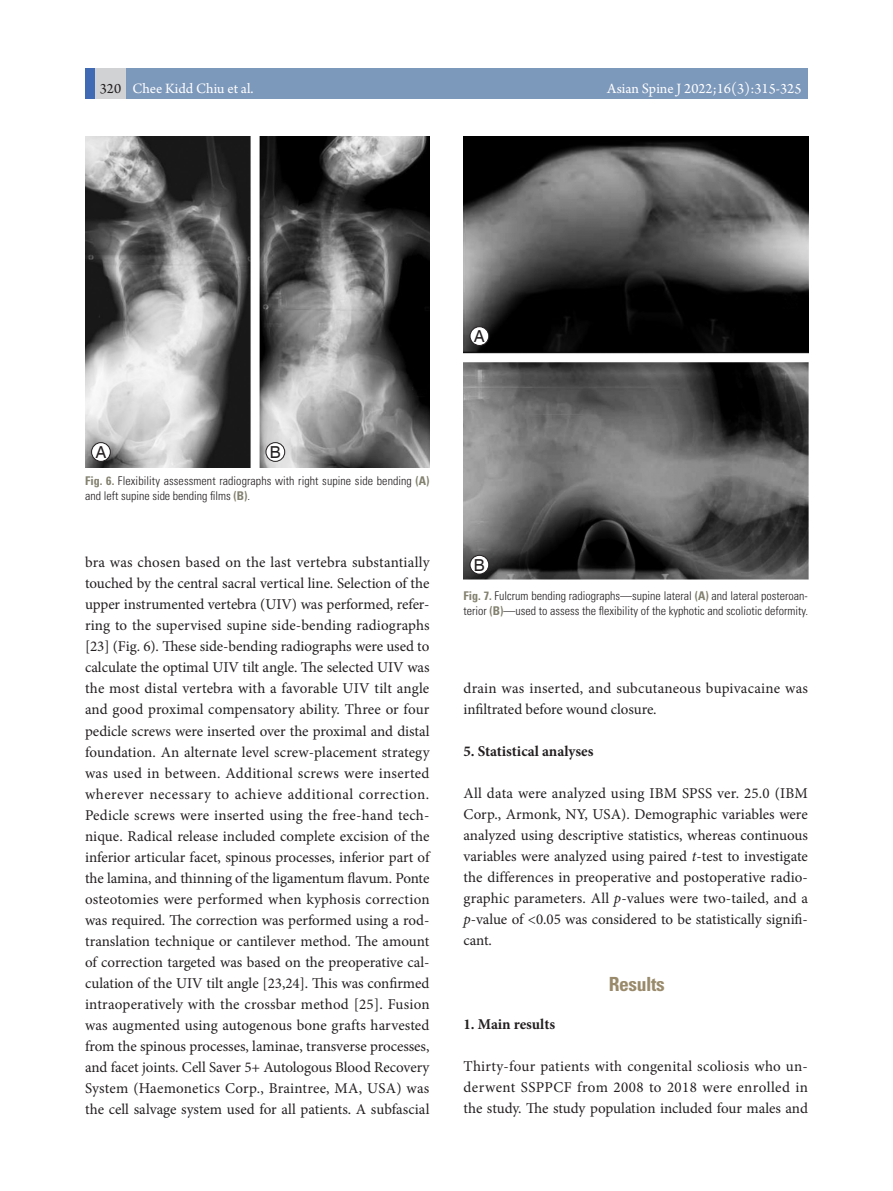
<style>
.page{position:relative;width:893px;height:1191px;background:#fff}
.page>*{position:absolute;margin:0;border:0;box-sizing:border-box;transform-origin:0 0}
.본문_대제목{font:700 condensed 19.5px "Univers LT Std";letter-spacing:-.02em;color:#998a6b}
.t1{font:16.5px "Helvetica";color:#231f20}
.본문_내용_첫문단{font:15px/21px "Minion Pro";color:#231f20;text-align:justify}
.t2{font:15px "Arno Pro";color:#fff}
.본문_중제목{font:700 15px "Minion Pro";letter-spacing:-.005em;color:#231f20}
.표_그림설명{font:300 condensed 12px/14.4px "Univers LT Std";color:#231f20}
.s1{color:#231f20}
.s2{font-weight:700;color:#82806e}
.s3{font-style:italic}
</style>
<div class="page">
<div style="left:85px;top:68px;width:58px;height:31px;background:#d1d2d4"></div>
<div style="left:126px;top:68px;width:682px;height:31px;background:#7c98bb"></div>
<div style="left:85px;top:68px;width:10px;height:31px;background:#406ab4"></div>
<img style="left:85px;top:136px;width:345px;height:331px">
<div style="left:92px;top:442px;width:18px;height:19px;background:#fff;border-radius:50%"></div>
<div style="left:91px;top:442px;width:20px;height:19px;border:1px solid #231f20;border-radius:50%"></div>
<div style="left:266px;top:442px;width:19px;height:19px;background:#fff;border-radius:50%"></div>
<div style="left:266px;top:442px;width:19px;height:19px;border:1px solid #231f20;border-radius:50%"></div>
<img style="left:463px;top:136px;width:345px;height:444px">
<div style="left:470px;top:327px;width:19px;height:18px;background:#fff;border-radius:50%"></div>
<div style="left:470px;top:326px;width:19px;height:20px;border:1px solid #231f20;border-radius:50%"></div>
<div style="left:470px;top:555px;width:19px;height:19px;background:#fff;border-radius:50%"></div>
<div style="left:470px;top:555px;width:19px;height:19px;border:1px solid #231f20;border-radius:50%"></div>
<p class="t2" style="left:100px;top:80px;width:155px"><span class="s1">320</span> Chee Kidd Chiu et al.</p>
<p class="t2" style="left:607px;top:80px;width:196px">Asian Spine J 2022;16(3):315-325</p>
<p class="t1" style="left:474px;top:326px;width:13px">A</p>
<p class="t1" style="left:95px;top:442px;width:13px">A</p>
<p class="t1" style="left:270px;top:442px;width:13px">B</p>
<p class="표_그림설명" style="left:85px;top:474px;width:346px"><span class="s2">Fig. 6.</span> Flexibility assessment radiographs with right supine side bending <span class="s2">(A) </span>and left supine side bending films <span class="s2">(B)</span>.</p>
<p class="본문_내용_첫문단" style="left:85px;top:552px;width:346px">bra was chosen based on the last vertebra substantially touched by the central sacral vertical line. Selection of the upper instrumented vertebra (UIV) was performed, refer&shy;ring to the supervised supine side-bending radiographs [23] (Fig. 6). These side-bending radiographs were used to calculate the optimal UIV tilt angle. The selected UIV was the most distal vertebra with a favorable UIV tilt angle and good proximal compensatory ability. Three or four pedicle screws were inserted over the proximal and distal foundation. An alternate level screw-placement strategy was used in between. Additional screws were inserted wherever necessary to achieve additional correction.<br>Pedicle screws were inserted using the free-hand tech&shy;nique. Radical release included complete excision of the inferior articular facet, spinous processes, inferior part of the lamina, and thinning of the ligamentum flavum. Ponte osteotomies were performed when kyphosis correction was required. The correction was performed using a rod&shy;translation technique or cantilever method. The amount of correction targeted was based on the preoperative cal&shy;culation of the UIV tilt angle [23,24]. This was confirmed intraoperatively with the crossbar method [25]. Fusion was augmented using autogenous bone grafts harvested from the spinous processes, laminae, transverse processes, and facet joints. Cell Saver 5+ Autologous Blood Recovery System (Haemonetics Corp., Braintree, MA, USA) was the cell salvage system used for all patients. A subfascial</p>
<p class="t1" style="left:474px;top:555px;width:13px">B</p>
<p class="표_그림설명" style="left:463px;top:589px;width:346px"><span class="s2">Fig. 7.</span> Fulcrum bending radiographs—supine lateral <span class="s2">(A)</span> and lateral posteroan&shy;terior <span class="s2">(B)</span>—used to assess the flexibility of the kyphotic and scoliotic deformity.</p>
<p class="본문_내용_첫문단" style="left:463px;top:677px;width:346px">drain was inserted, and subcutaneous bupivacaine was infiltrated before wound closure.</p>
<p class="본문_중제목" style="left:463px;top:740px;width:131px">5. Statistical analyses</p>
<p class="본문_내용_첫문단" style="left:463px;top:782px;width:346px">All data were analyzed using IBM SPSS ver. 25.0 (IBM Corp., Armonk, NY, USA). Demographic variables were analyzed using descriptive statistics, whereas continuous variables were analyzed using paired <span class="s3">t</span>-test to investigate the differences in preoperative and postoperative radio&shy;graphic parameters. All <span class="s3">p</span>-values were two-tailed, and a <span class="s3">p</span>-value of &lt;0.05 was considered to be statistically signifi&shy;cant.</p>
<p class="본문_대제목" style="left:609px;top:972px;width:58px">Results</p>
<p class="본문_중제목" style="left:463px;top:1013px;width:93px">1. Main results</p>
<p class="본문_내용_첫문단" style="left:463px;top:1055px;width:346px">Thirty-four patients with congenital scoliosis who un&shy;derwent SSPPCF from 2008 to 2018 were enrolled in the study. The study population included four males and</p>
</div>
